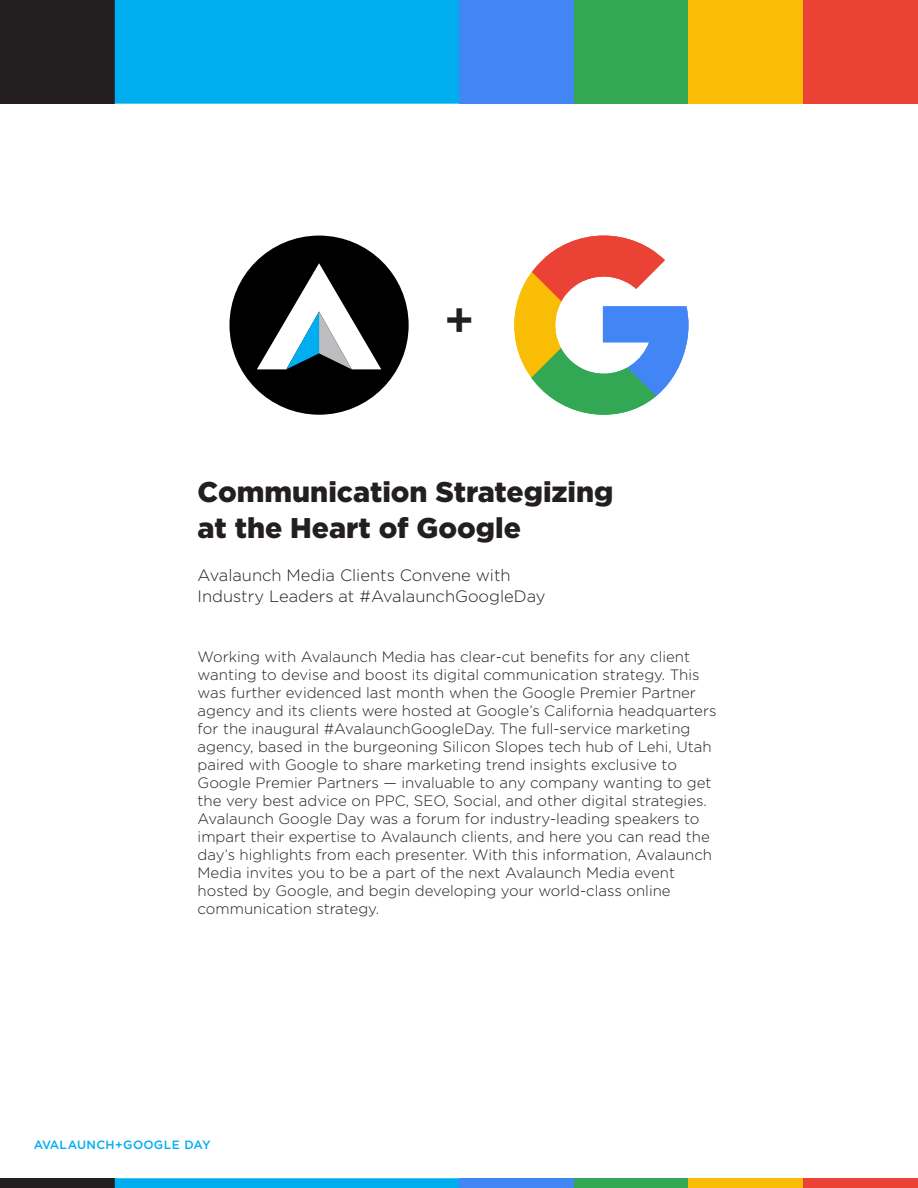
<style>
.page{position:relative;width:918px;height:1188px;background:#fff}
.page>*{position:absolute;margin:0;border:0;box-sizing:border-box;transform-origin:0 0}
.t1{font:500 48px "Gotham";color:#231f20}
.t2{font:900 28.5px/36px "Gotham";color:#231f20}
.t3{font:300 16.5px/21px "Gotham";color:#231f20}
.t4{font:300 15px/18px "Gotham";color:#231f20}
.t5{font:500 12px "Gotham";letter-spacing:.02em;color:#00aeef}
</style>
<div class="page">
<div style="left:459px;top:1178px;width:115px;height:10px;background:#4285f5"></div>
<div style="left:0;top:1178px;width:115px;height:10px;background:#231f20"></div>
<div style="left:574px;top:1178px;width:114px;height:10px;background:#33a854"></div>
<div style="left:688px;top:1178px;width:115px;height:10px;background:#fabd05"></div>
<div style="left:803px;top:1178px;width:115px;height:10px;background:#eb4236"></div>
<svg style="left:115px;top:1178px;width:344px;height:10px;background:#06b0ef"></svg>
<div style="left:459px;top:0;width:115px;height:104px;background:#4285f5"></div>
<div style="left:0;top:0;width:115px;height:104px;background:#231f20"></div>
<div style="left:574px;top:0;width:114px;height:104px;background:#33a854"></div>
<div style="left:688px;top:0;width:115px;height:104px;background:#fabd05"></div>
<div style="left:803px;top:0;width:115px;height:104px;background:#eb4236"></div>
<div style="left:115px;top:0;width:344px;height:104px;background:#00aeef"></div>
<svg style="left:514px;top:236px;width:174px;height:179px"></svg>
<div style="left:229px;top:236px;width:180px;height:179px;background:#000;border-radius:50%"></div>
<svg style="left:257px;top:263px;width:124px;height:106px"></svg>
<h1 class="t1" style="left:444px;top:289px;width:32px">+</h1>
<h2 class="t2" style="left:198px;top:474px;width:417px">Communication Strategizing at the Heart of Google</h2>
<p class="t3" style="left:198px;top:564px;width:349px">Avalaunch Media Clients Convene with<br>Industry Leaders at #AvalaunchGoogleDay</p>
<p class="t4" style="left:198px;top:647px;width:520px">Working with Avalaunch Media has clear-cut benefits for any client wanting to devise and boost its digital communication strategy. This was further evidenced last month when the Google Premier Partner agency and its clients were hosted at Google’s California headquarters for the inaugural #AvalaunchGoogleDay. The full-service marketing agency, based in the burgeoning Silicon Slopes tech hub of Lehi, Utah paired with Google to share marketing trend insights exclusive to Google Premier Partners — invaluable to any company wanting to get the very best advice on PPC, SEO, Social, and other digital strategies.<br>Avalaunch Google Day was a forum for industry-leading speakers to impart their expertise to Avalaunch clients, and here you can read the day’s highlights from each presenter. With this information, Avalaunch Media invites you to be a part of the next Avalaunch Media event hosted by Google, and begin developing your world-class online communication strategy.</p>
<p class="t5" style="left:34px;top:1137px;width:179px">AVALAUNCH+GOOGLE DAY</p>
</div>
